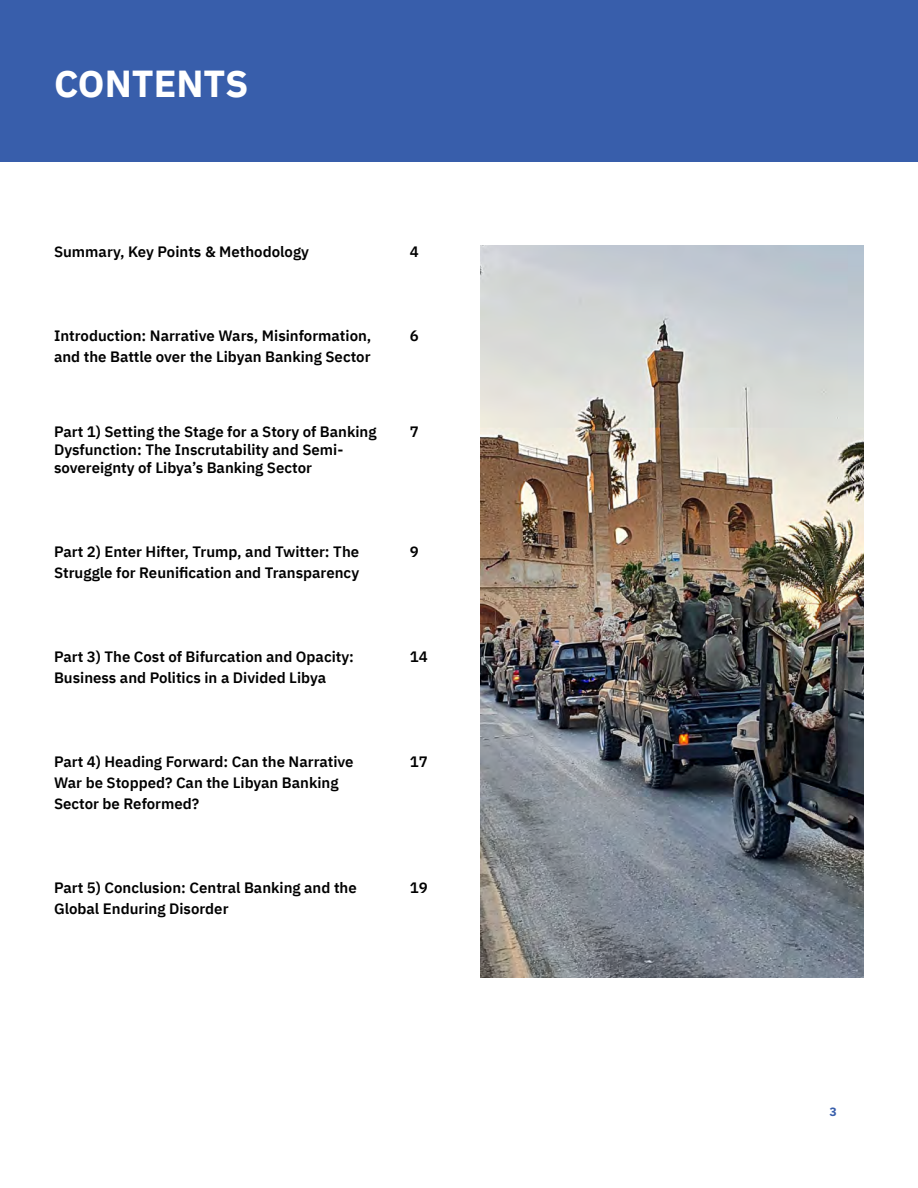
<style>
.page{position:relative;width:918px;height:1188px;background:#fff}
.page>*{position:absolute;margin:0;border:0;box-sizing:border-box;transform-origin:0 0}
.t1{font:700 37.5px "IBM Plex Sans";color:#fff}
.t2{font:600 15px/18px "IBM Plex Sans";color:#000}
.t3{font:700 12px "IBM Plex Mono";color:#385eab}
</style>
<div class="page">
<div style="left:0;top:0;width:918px;height:162px;background:#385eab"></div>
<img style="left:481px;top:245px;width:383px;height:732px">
<h1 class="t1" style="left:54px;top:54px;width:196px">CONTENTS</h1>
<p class="t2" style="left:54px;top:241px;width:257px">Summary, Key Points &amp; Methodology</p>
<p class="t2" style="left:410px;top:241px;width:10px">4</p>
<p class="t2" style="left:54px;top:325px;width:319px">Introduction: Narrative Wars, Misinformation,</p>
<p class="t2" style="left:410px;top:325px;width:10px">6</p>
<p class="t2" style="left:54px;top:346px;width:318px">and the Battle over the Libyan Banking Sector</p>
<p class="t2" style="left:54px;top:421px;width:324px">Part 1) Setting the Stage for a Story of Banking</p>
<p class="t2" style="left:410px;top:421px;width:10px">7</p>
<p class="t2" style="left:54px;top:439px;width:291px">Dysfunction: The Inscrutability and Semi&shy;sovereignty of Libya’s Banking Sector</p>
<p class="t2" style="left:54px;top:541px;width:307px">Part 2) Enter Hifter, Trump, and Twitter: The</p>
<p class="t2" style="left:410px;top:541px;width:10px">9</p>
<p class="t2" style="left:54px;top:562px;width:307px">Struggle for Reunification and Transparency</p>
<p class="t2" style="left:54px;top:646px;width:302px">Part 3) The Cost of Bifurcation and Opacity:</p>
<p class="t2" style="left:410px;top:646px;width:19px">14</p>
<p class="t2" style="left:54px;top:667px;width:274px">Business and Politics in a Divided Libya</p>
<p class="t2" style="left:54px;top:751px;width:301px">Part 4) Heading Forward: Can the Narrative</p>
<p class="t2" style="left:410px;top:751px;width:19px">17</p>
<p class="t2" style="left:54px;top:771px;width:286px;line-height:21px">War be Stopped? Can the Libyan Banking<br>Sector be Reformed?</p>
<p class="t2" style="left:54px;top:877px;width:304px">Part 5) Conclusion: Central Banking and the</p>
<p class="t2" style="left:410px;top:877px;width:19px">19</p>
<p class="t2" style="left:54px;top:898px;width:176px">Global Enduring Disorder</p>
<p class="t3" style="left:829px;top:1103px;width:9px">3</p>
</div>
